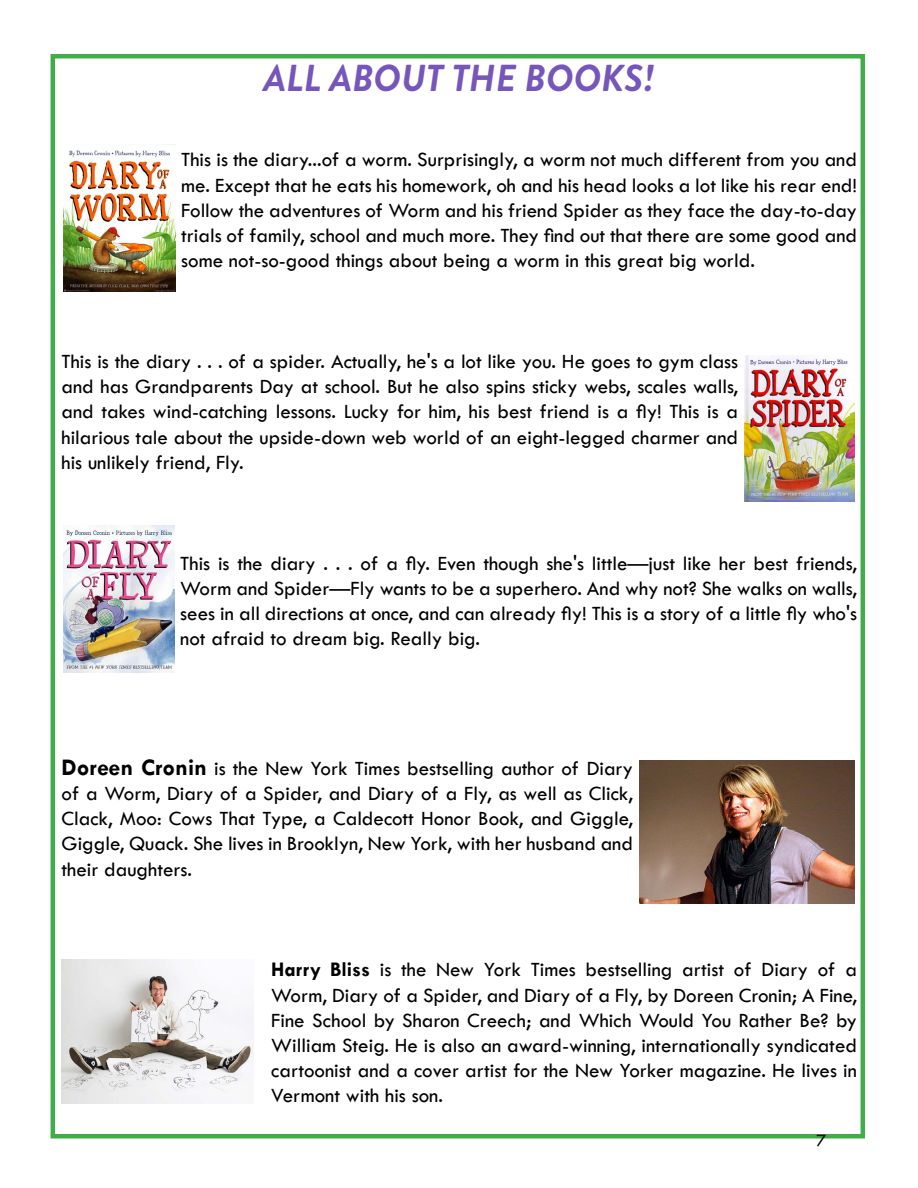
<style>
.page{position:relative;width:918px;height:1188px;background:#fff}
.page>*{position:absolute;margin:0;border:0;box-sizing:border-box;transform-origin:0 0}
.t1{font:italic 700 37.5px "Brandon Grotesque";color:#7656bb}
.t2{font:21px/25.2px "Tw Cen";color:#000;text-align:justify}
.t3{font:18px "Tw Cen";color:#000}
.s1{font-weight:700;font-size:24px}
.s2{font-weight:700}
</style>
<div class="page">
<img style="left:64px;top:150px;width:112px;height:141px">
<img style="left:744px;top:356px;width:111px;height:146px">
<img style="left:63px;top:526px;width:111px;height:146px">
<img style="left:639px;top:760px;width:216px;height:144px">
<img style="left:62px;top:959px;width:191px;height:144px">
<div style="left:51px;top:54px;width:814px;height:1084px;border:4px solid #41ad49"></div>
<h1 class="t1" style="left:264px;top:51px;width:393px">ALL ABOUT THE BOOKS!</h1>
<p class="t2" style="left:181px;top:147px;width:677px">This is the diary...of a worm. Surprisingly, a worm not much different from you and me. Except that he eats his homework, oh and his head looks a lot like his rear end!<br>Follow the adventures of Worm and his friend Spider as they face the day-to-day trials of family, school and much more. They find out that there are some good and some not-so-good things about being a worm in this great big world.</p>
<p class="t2" style="left:61px;top:349px;width:678px">This is the diary . . . of a spider. Actually, he's a lot like you. He goes to gym class and has Grandparents Day at school. But he also spins sticky webs, scales walls, and takes wind-catching lessons. Lucky for him, his best friend is a fly! This is a hilarious tale about the upside-down web world of an eight-legged charmer and his unlikely friend, Fly.</p>
<p class="t2" style="left:180px;top:550px;width:678px">This is the diary . . . of a fly. Even though she's little—just like her best friends, Worm and Spider—Fly wants to be a superhero. And why not? She walks on walls, sees in all directions at once, and can already fly! This is a story of a little fly who's not afraid to dream big. Really big.</p>
<p class="t2" style="left:62px;top:755px;width:573px"><span class="s1">Doreen Cronin</span> is the New York Times bestselling author of Diary of a Worm, Diary of a Spider, and Diary of a Fly, as well as Click, Clack, Moo: Cows That Type, a Caldecott Honor Book, and Giggle, Giggle, Quack. She lives in Brooklyn, New York, with her husband and their daughters.</p>
<p class="t2" style="left:271px;top:957px;width:587px"><span class="s2">Harry Bliss</span> is the New York Times bestselling artist of Diary of a Worm, Diary of a Spider, and Diary of a Fly, by Doreen Cronin; A Fine, Fine School by Sharon Creech; and Which Would You Rather Be? by William Steig. He is also an award-winning, internationally syndicated cartoonist and a cover artist for the New Yorker magazine. He lives in Vermont with his son.</p>
<p class="t3" style="left:816px;top:1130px;width:11px">7</p>
</div>
